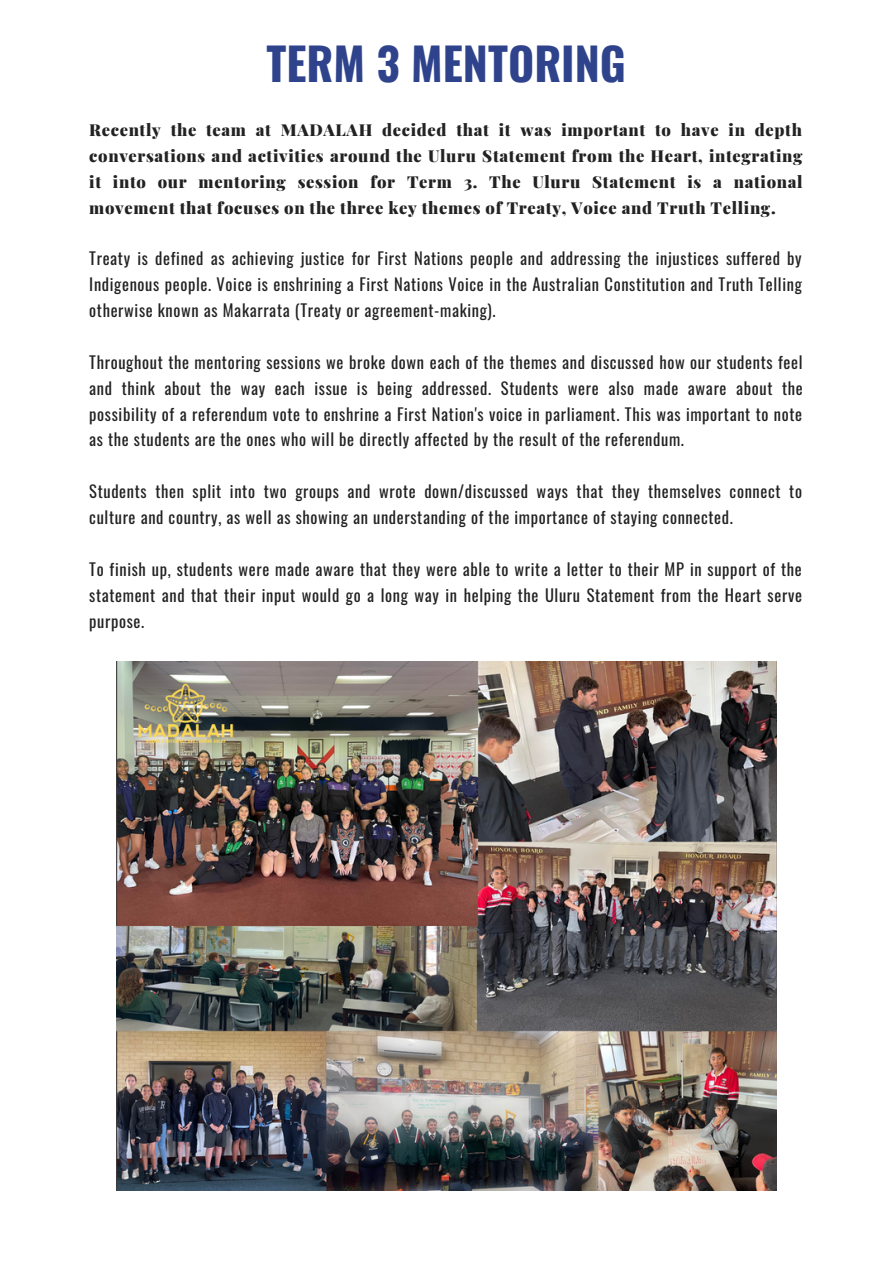
<style>
.page{position:relative;width:893px;height:1264px;background:#fff}
.page>*{position:absolute;margin:0;border:0;box-sizing:border-box;transform-origin:0 0}
.t1{font:700 44.85px "Oswald";color:#2f438c}
.t2{font:16.5px/25.8px "Oswald";letter-spacing:.04em;color:#222;text-align:justify}
.t3{font:900 16.5px/25.8px "Playfair Display";letter-spacing:.04em;color:#222;text-align:justify}
</style>
<div class="page">
<img style="left:116px;top:661px;width:660px;height:529px">
<h1 class="t1" style="left:266px;top:28px;width:361px">TERM 3 MENTORING</h1>
<p class="t3" style="left:89px;top:116px;width:714px">Recently the team at MADALAH decided that it was important to have in depth conversations and activities around the Uluru Statement from the Heart, integrating it into our mentoring session for Term 3. The Uluru Statement is a national movement that focuses on the three key themes of Treaty, Voice and Truth Telling.</p>
<p class="t2" style="left:89px;top:245px;width:714px">Treaty is defined as achieving justice for First Nations people and addressing the injustices suffered by Indigenous people. Voice is enshrining a First Nations Voice in the Australian Constitution and Truth Telling otherwise known as Makarrata (Treaty or agreement-making).</p>
<p class="t2" style="left:89px;top:348px;width:715px">Throughout the mentoring sessions we broke down each of the themes and discussed how our students feel and think about the way each issue is being addressed. Students were also made aware about the possibility of a referendum vote to enshrine a First Nation's voice in parliament. This was important to note as the students are the ones who will be directly affected by the result of the referendum.</p>
<p class="t2" style="left:89px;top:478px;width:714px">Students then split into two groups and wrote down/discussed ways that they themselves connect to culture and country, as well as showing an understanding of the importance of staying connected.</p>
<p class="t2" style="left:89px;top:555px;width:714px">To finish up, students were made aware that they were able to write a letter to their MP in support of the statement and that their input would go a long way in helping the Uluru Statement from the Heart serve purpose.</p>
</div>
